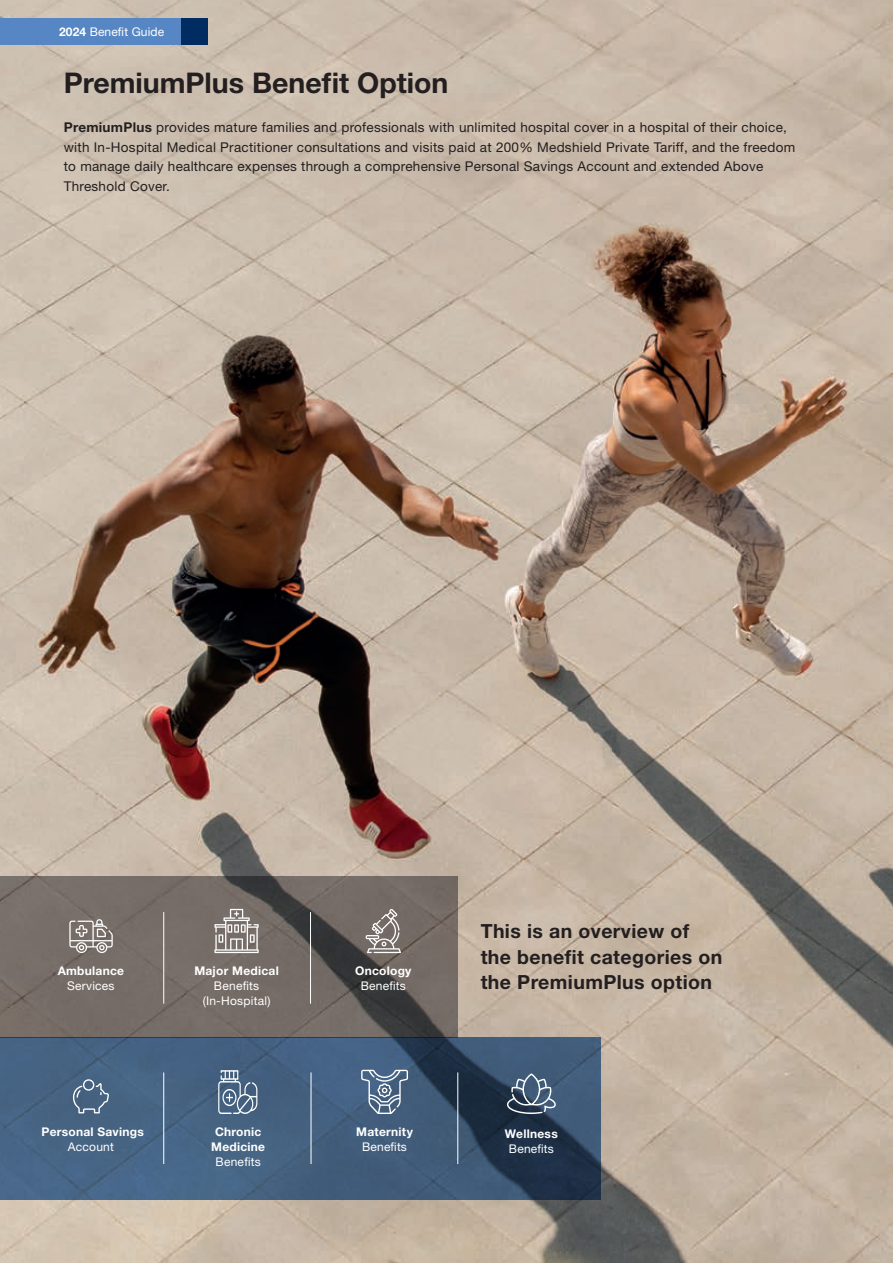
<style>
.page{position:relative;width:893px;height:1263px;background:#fff}
.page>*{position:absolute;margin:0;border:0;box-sizing:border-box;transform-origin:0 0}
.t1{font:700 28.5px "Helvetica Neue LT Std";color:#231f20}
.t2{font:700 19.5px/25.5px "Helvetica Neue LT Std";letter-spacing:.02em;color:#231f20}
.t3{font:13.5px/19.5px "Helvetica Neue LT Std";letter-spacing:.02em;color:#231f20}
.t4{font:12px/15px "Helvetica Neue LT Std";letter-spacing:.02em;color:#fff;text-align:center}
.t5{font:700 12px/15px "Helvetica Neue LT Std";letter-spacing:.02em;color:#fff;text-align:center}
.s1{font-weight:700}
</style>
<div class="page">
<img style="left:0;top:0;width:893px;height:1263px">
<svg style="left:0;top:876px;width:458px;height:161px;background:#6e6661"></svg>
<svg style="left:0;top:1038px;width:601px;height:162px;background:#3e5977"></svg>
<svg style="left:214px;top:909px;width:45px;height:44px;background:#9e9894"></svg>
<svg style="left:69px;top:919px;width:44px;height:34px"></svg>
<svg style="left:361px;top:1070px;width:47px;height:44px;background:#6c829b"></svg>
<svg style="left:218px;top:1070px;width:39px;height:45px;background:#6f859c"></svg>
<svg style="left:507px;top:1073px;width:49px;height:41px;background:#596d82"></svg>
<svg style="left:366px;top:909px;width:35px;height:44px;background:#958e8a"></svg>
<hr style="left:163px;top:912px;width:1px;height:92px;background:#fff">
<hr style="left:310px;top:912px;width:1px;height:92px;background:#fff">
<hr style="left:311px;top:1072px;width:1px;height:92px;background:#fff">
<hr style="left:457px;top:1072px;width:1px;height:92px;background:#fff">
<div style="left:0;top:19px;width:182px;height:26px;background:#5786c5"></div>
<div style="left:182px;top:19px;width:26px;height:26px;background:#002c62"></div>
<hr style="left:163px;top:1072px;width:1px;height:92px;background:#fff">
<svg style="left:73px;top:1079px;width:36px;height:34px"></svg>
<p class="t4" style="left:59px;top:24px;width:107px"><span class="s1">2024</span> Benefit Guide</p>
<h1 class="t1" style="left:64px;top:65px;width:386px">PremiumPlus Benefit Option</h1>
<p class="t3" style="left:64px;top:117px;width:733px"><span class="s1">PremiumPlus</span> provides mature families and professionals with unlimited hospital cover in a hospital of their choice, with In-Hospital Medical Practitioner consultations and visits paid at 200% Medshield Private Tariff, and the freedom to manage daily healthcare expenses through a comprehensive Personal Savings Account and extended Above Threshold Cover.</p>
<p class="t5" style="left:58px;top:963px;width:68px">Ambulance</p>
<p class="t4" style="left:67px;top:978px;width:49px">Services</p>
<p class="t5" style="left:42px;top:1124px;width:104px">Personal Savings</p>
<p class="t4" style="left:68px;top:1139px;width:48px">Account</p>
<p class="t5" style="left:194px;top:963px;width:86px">Major Medical</p>
<p class="t4" style="left:203px;top:978px;width:69px">Benefits (In-Hospital)</p>
<p class="t5" style="left:211px;top:1124px;width:55px">Chronic<br>Medicine</p>
<p class="t4" style="left:216px;top:1154px;width:47px">Benefits</p>
<p class="t5" style="left:355px;top:963px;width:58px">Oncology</p>
<p class="t4" style="left:361px;top:978px;width:47px">Benefits</p>
<p class="t5" style="left:356px;top:1124px;width:58px">Maternity</p>
<p class="t4" style="left:362px;top:1139px;width:46px">Benefits</p>
<h2 class="t2" style="left:481px;top:918px;width:243px">This is an overview of the benefit categories on the PremiumPlus option</h2>
<p class="t5" style="left:505px;top:1125px;width:54px">Wellness</p>
<p class="t4" style="left:509px;top:1141px;width:46px">Benefits</p>
</div>
